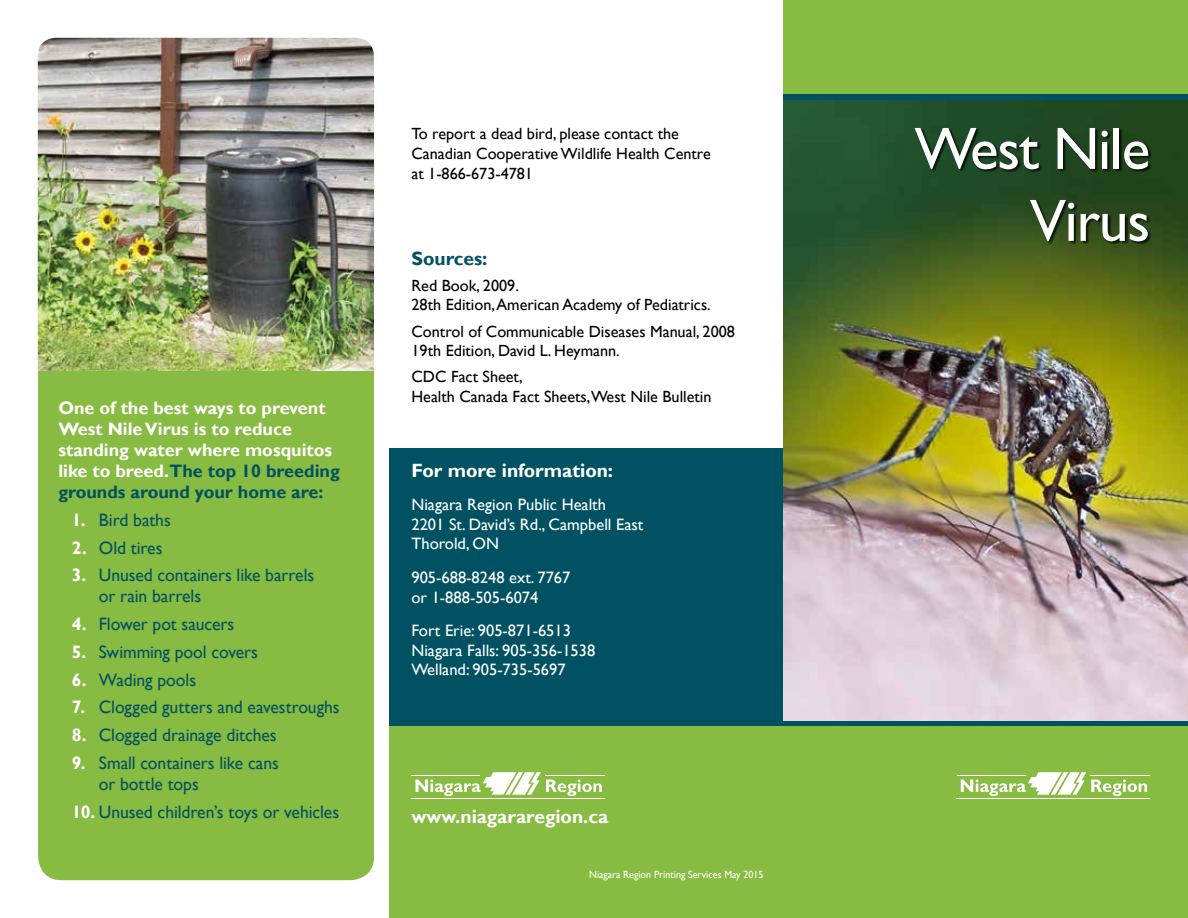
<style>
.page{position:relative;width:1188px;height:918px;background:#fff}
.page>*{position:absolute;margin:0;border:0;box-sizing:border-box;transform-origin:0 0}
.t1{font:60px/72px "Gill Sans";letter-spacing:-.02em;color:#fff;text-align:right}
.t2{font:700 19.2px "Gill Sans";color:#fff}
.t3{font:700 19.2px "Gill Sans";color:#005263}
.t4{font:18px/21px "Gill Sans";letter-spacing:-.005em;color:#005263}
.t5{font:700 18px/21px "Gill Sans";color:#fff}
.t6{font:16.5px/19.8px "Gill Sans";color:#fff}
.t7{font:16.2px/19.5px "Gill Sans";color:#000}
.t8{font:10.5px "Gill Sans";color:#fff;scale:.96 1}
.s1{color:#005263}
.s2{font-weight:700;color:#fff}
</style>
<div class="page">
<div style="left:38px;top:70px;width:336px;height:810px;background:#87bb41;border-radius:23px"></div>
<div style="left:390px;top:720px;width:798px;height:198px;background:#87bb41"></div>
<svg style="left:961px;top:772px;width:186px;height:24px"></svg>
<hr style="left:957px;top:798px;width:193px;height:1px;background:#fff">
<hr style="left:957px;top:775px;width:69px;height:1px;background:#fff">
<hr style="left:1091px;top:775px;width:59px;height:1px;background:#fff">
<svg style="left:415px;top:772px;width:187px;height:24px"></svg>
<hr style="left:411px;top:798px;width:194px;height:1px;background:#fff">
<hr style="left:411px;top:775px;width:69px;height:1px;background:#fff">
<hr style="left:545px;top:775px;width:60px;height:1px;background:#fff">
<div style="left:783px;top:720px;width:405px;height:6px;background:#005263"></div>
<div style="left:390px;top:448px;width:393px;height:278px;background:#005263"></div>
<img style="left:783px;top:99px;width:405px;height:621px">
<div style="left:915px;top:128px;width:237px;height:117px;background:#000;opacity:.75"></div>
<div style="left:783px;top:0;width:405px;height:94px;background:#87bb41"></div>
<div style="left:783px;top:94px;width:405px;height:5px;background:#005263"></div>
<img style="left:38px;top:38px;width:336px;height:333px">
<p class="t5" style="left:58px;top:398px;width:283px">One of the best ways to prevent<br>West Nile Virus is to reduce standing water where mosquitos like to breed.<span class="s1">The top 10 breeding grounds around your home are:</span></p>
<p class="t4" style="left:72px;top:510px;width:101px"><span class="s2">1.</span> Bird baths</p>
<p class="t4" style="left:72px;top:537px;width:92px"><span class="s2">2.</span> Old tires</p>
<p class="t4" style="left:99px;top:565px;width:217px;text-indent:-27px"><span class="s2">3.</span> Unused containers like barrels or rain barrels</p>
<p class="t4" style="left:72px;top:614px;width:164px"><span class="s2">4.</span> Flower pot saucers</p>
<p class="t4" style="left:72px;top:642px;width:188px"><span class="s2">5.</span> Swimming pool covers</p>
<p class="t4" style="left:72px;top:669px;width:126px"><span class="s2">6.</span> Wading pools</p>
<p class="t4" style="left:72px;top:697px;width:269px"><span class="s2">7.</span> Clogged gutters and eavestroughs</p>
<p class="t4" style="left:72px;top:725px;width:206px"><span class="s2">8.</span> Clogged drainage ditches</p>
<p class="t4" style="left:99px;top:753px;width:182px;text-indent:-27px"><span class="s2">9.</span> Small containers like cans or bottle tops</p>
<p class="t4" style="left:72px;top:801px;width:269px"><span class="s2">10.</span> Unused children’s toys or vehicles</p>
<p class="t7" style="left:411px;top:123px;width:301px;line-height:20.2px">To report a dead bird, please contact the<br>Canadian Cooperative Wildlife Health Centre at 1-866-673-4781</p>
<p class="t3" style="left:411px;top:247px;width:77px">Sources:</p>
<p class="t7" style="left:411px;top:276px;width:301px">Red Book, 2009.<br>28th Edition, American Academy of Pediatrics.</p>
<p class="t7" style="left:411px;top:322px;width:325px">Control of Communicable Diseases Manual, 2008<br>19th Edition, David L. Heymann.</p>
<p class="t7" style="left:411px;top:367px;width:302px">CDC Fact Sheet,<br>Health Canada Fact Sheets,West Nile Bulletin</p>
<p class="t2" style="left:411px;top:459px;width:203px">For more information:</p>
<p class="t6" style="left:411px;top:495px;width:233px">Niagara Region Public Health<br>2201 St. David’s Rd., Campbell East<br>Thorold, ON</p>
<p class="t6" style="left:411px;top:568px;width:160px">905-688-8248 ext. 7767 or 1-888-505-6074</p>
<p class="t6" style="left:411px;top:621px;width:185px">Fort Erie: 905-871-6513<br>Niagara Falls: 905-356-1538<br>Welland: 905-735-5697</p>
<p class="t2" style="left:411px;top:805px;width:198px">www.niagararegion.ca</p>
<p class="t8" style="left:589px;top:868px;width:183px">Niagara Region Printing Services May 2015</p>
<h1 class="t1" style="left:915px;top:114px;width:237px">West Nile<br>Virus</h1>
</div>
